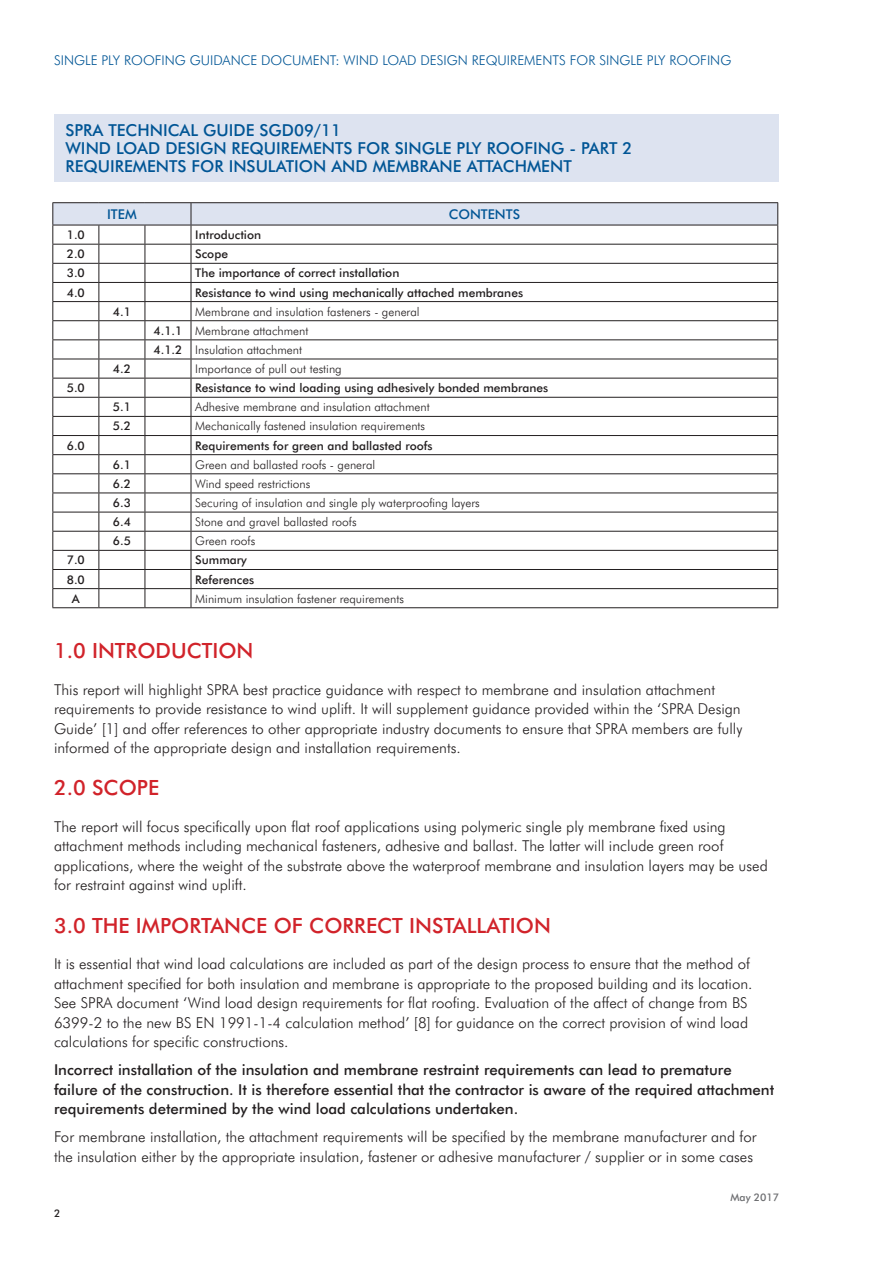
<style>
.page{position:relative;width:893px;height:1263px;background:#fff}
.page>*{position:absolute;margin:0;border:0;box-sizing:border-box;transform-origin:0 0}
.t1{font:500 21px "Futura BT";color:#d1232a}
.t2{font:500 16.5px/18px "Futura BT";color:#005595}
.t3{font:300 15px/19.5px "Futura BT";color:#231f20}
.t4{font:500 15px/19.5px "Futura BT";color:#231f20}
.t5{font:300 13.5px "Futura BT";color:#005595}
.t6{font:500 13.5px "Futura BT";color:#005595}
.t7{font:300 12px/19.2px "Futura BT";color:#231f20}
.t8{font:500 12px "Futura BT";color:#231f20}
.t9{font:500 10.5px "Futura BT";color:#6c6d70}
.t10{font:500 10.5px "Futura BT";color:#231f20}
.s1{font-weight:500}
</style>
<div class="page">
<div style="left:54px;top:114px;width:724px;height:67px;background:#dde3f0"></div>
<hr style="left:52px;top:202px;width:47px;height:1px;background:#231f20">
<hr style="left:99px;top:202px;width:46px;height:1px;background:#231f20">
<hr style="left:145px;top:202px;width:46px;height:1px;background:#231f20">
<hr style="left:191px;top:202px;width:587px;height:1px;background:#231f20">
<svg style="left:52px;top:203px;width:726px;height:404px"></svg>
<hr style="left:52px;top:607px;width:47px;height:1px;background:#231f20">
<hr style="left:99px;top:607px;width:46px;height:1px;background:#231f20">
<hr style="left:145px;top:607px;width:46px;height:1px;background:#231f20">
<hr style="left:191px;top:607px;width:587px;height:1px;background:#231f20">
<p class="t5" style="left:54px;top:52px;width:679px">SINGLE PLY ROOFING GUIDANCE DOCUMENT: WIND LOAD DESIGN REQUIREMENTS FOR SINGLE PLY ROOFING</p>
<p class="t2" style="left:65px;top:121px;width:568px">SPRA TECHNICAL GUIDE SGD09/11<br>WIND LOAD DESIGN REQUIREMENTS FOR SINGLE PLY ROOFING - PART 2<br>REQUIREMENTS FOR INSULATION AND MEMBRANE ATTACHMENT</p>
<p class="t6" style="left:107px;top:206px;width:31px">ITEM</p>
<p class="t6" style="left:449px;top:206px;width:73px">CONTENTS</p>
<p class="t8" style="left:67px;top:228px;width:20px">1.0</p>
<p class="t8" style="left:195px;top:228px;width:67px">Introduction</p>
<p class="t8" style="left:67px;top:247px;width:20px">2.0</p>
<p class="t8" style="left:195px;top:247px;width:34px">Scope</p>
<p class="t8" style="left:67px;top:266px;width:20px">3.0</p>
<p class="t8" style="left:195px;top:266px;width:206px">The importance of correct installation</p>
<p class="t8" style="left:67px;top:285px;width:20px">4.0</p>
<p class="t8" style="left:195px;top:285px;width:329px">Resistance to wind using mechanically attached membranes</p>
<p class="t8" style="left:113px;top:304px;width:20px">4.1</p>
<p class="t7" style="left:153px;top:302px;width:268px;text-indent:42px">Membrane and insulation fasteners - general<br><span class="s1">4.1.1</span> Membrane attachment<br><span class="s1">4.1.2</span> Insulation attachment</p>
<p class="t8" style="left:113px;top:362px;width:20px">4.2</p>
<p class="t7" style="left:195px;top:359px;width:148px">Importance of pull out testing</p>
<p class="t8" style="left:67px;top:381px;width:20px">5.0</p>
<p class="t8" style="left:195px;top:381px;width:354px">Resistance to wind loading using adhesively bonded membranes</p>
<p class="t8" style="left:113px;top:400px;width:20px">5.1</p>
<p class="t7" style="left:195px;top:397px;width:236px">Adhesive membrane and insulation attachment</p>
<p class="t8" style="left:113px;top:419px;width:20px">5.2</p>
<p class="t7" style="left:195px;top:416px;width:231px">Mechanically fastened insulation requirements</p>
<p class="t8" style="left:67px;top:438px;width:20px">6.0</p>
<p class="t8" style="left:195px;top:438px;width:239px">Requirements for green and ballasted roofs</p>
<p class="t8" style="left:113px;top:457px;width:20px">6.1</p>
<p class="t7" style="left:195px;top:455px;width:182px">Green and ballasted roofs - general</p>
<p class="t8" style="left:113px;top:476px;width:20px">6.2</p>
<p class="t7" style="left:195px;top:474px;width:117px">Wind speed restrictions</p>
<p class="t8" style="left:113px;top:495px;width:20px">6.3</p>
<p class="t7" style="left:195px;top:493px;width:286px">Securing of insulation and single ply waterproofing layers</p>
<p class="t8" style="left:113px;top:515px;width:20px">6.4</p>
<p class="t7" style="left:195px;top:512px;width:163px">Stone and gravel ballasted roofs</p>
<p class="t8" style="left:113px;top:534px;width:20px">6.5</p>
<p class="t7" style="left:195px;top:531px;width:62px">Green roofs</p>
<p class="t8" style="left:67px;top:553px;width:20px">7.0</p>
<p class="t8" style="left:195px;top:553px;width:53px">Summary</p>
<p class="t8" style="left:67px;top:572px;width:20px">8.0</p>
<p class="t8" style="left:195px;top:572px;width:60px">References</p>
<p class="t8" style="left:72px;top:591px;width:9px">A</p>
<p class="t7" style="left:195px;top:589px;width:210px">Minimum insulation fastener requirements</p>
<h1 class="t1" style="left:54px;top:638px;width:201px">1.0 INTRODUCTION</h1>
<p class="t3" style="left:54px;top:679px;width:690px">This report will highlight SPRA best practice guidance with respect to membrane and insulation attachment requirements to provide resistance to wind uplift. It will supplement guidance provided within the ‘SPRA Design Guide’ [1] and offer references to other appropriate industry documents to ensure that SPRA members are fully informed of the appropriate design and installation requirements.</p>
<h1 class="t1" style="left:54px;top:775px;width:107px">2.0 SCOPE</h1>
<p class="t3" style="left:54px;top:817px;width:715px">The report will focus specifically upon flat roof applications using polymeric single ply membrane fixed using attachment methods including mechanical fasteners, adhesive and ballast. The latter will include green roof applications, where the weight of the substrate above the waterproof membrane and insulation layers may be used for restraint against wind uplift.</p>
<h1 class="t1" style="left:54px;top:912px;width:498px">3.0 THE IMPORTANCE OF CORRECT INSTALLATION</h1>
<p class="t3" style="left:54px;top:954px;width:700px">It is essential that wind load calculations are included as part of the design process to ensure that the method of attachment specified for both insulation and membrane is appropriate to the proposed building and its location.<br>See SPRA document ‘Wind load design requirements for flat roofing. Evaluation of the affect of change from BS 6399-2 to the new BS EN 1991-1-4 calculation method’ [8] for guidance on the correct provision of wind load calculations for specific constructions.</p>
<p class="t4" style="left:54px;top:1060px;width:722px">Incorrect installation of the insulation and membrane restraint requirements can lead to premature failure of the construction. It is therefore essential that the contractor is aware of the required attachment requirements determined by the wind load calculations undertaken.</p>
<p class="t3" style="left:54px;top:1127px;width:704px">For membrane installation, the attachment requirements will be specified by the membrane manufacturer and for the insulation either by the appropriate insulation, fastener or adhesive manufacturer / supplier or in some cases</p>
<p class="t10" style="left:54px;top:1207px;width:8px">2</p>
<p class="t9" style="left:731px;top:1190px;width:50px">May 2017</p>
</div>
